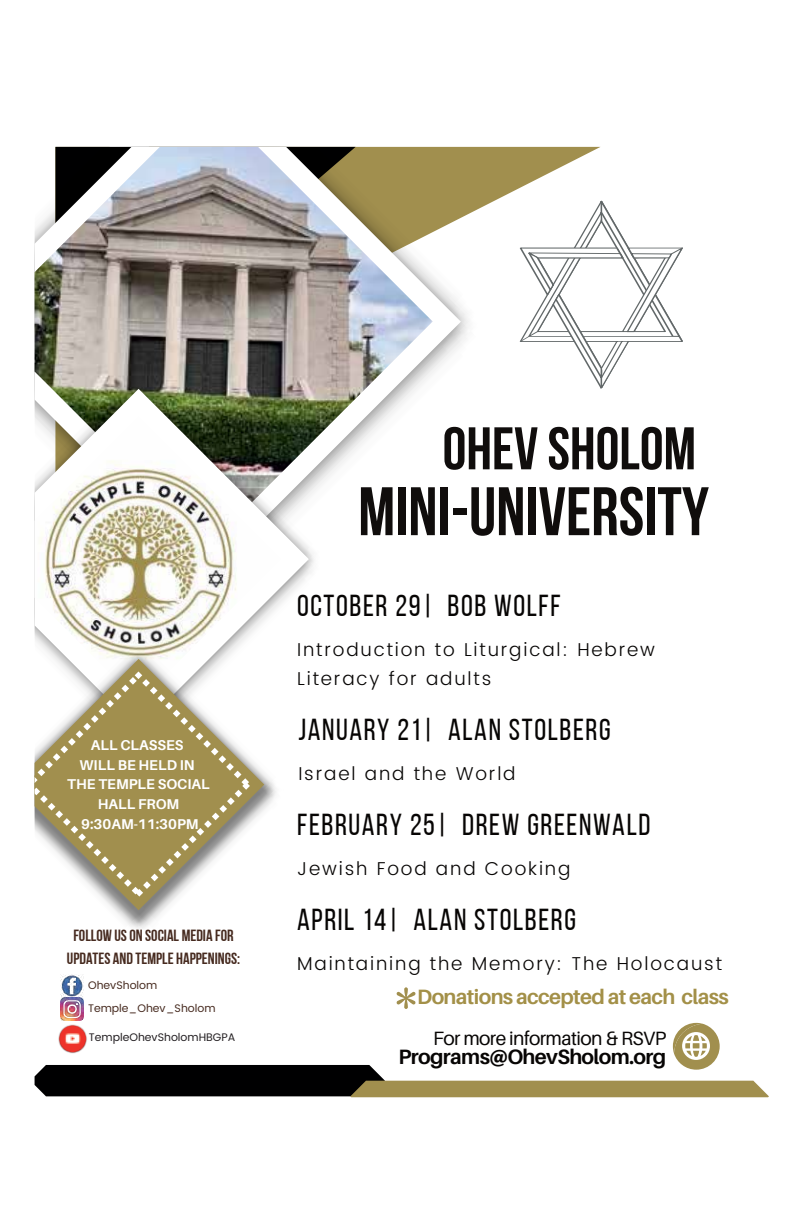
<style>
.page{position:relative;width:792px;height:1224px;background:#fff}
.page>*{position:absolute;margin:0;border:0;box-sizing:border-box;transform-origin:0 0}
.t1{font:68.4px "Bebas Neue Cyrillic";color:#100d0c}
.t2{font:60px "Bebas Neue Cyrillic";color:#100d0c}
.t3{font:30.2px "Bebas Neue";letter-spacing:.055em;color:#070504}
.t4{font:700 20.8px "Aileron";letter-spacing:-.03em;color:#a39048}
.t5{font:700 20.8px "Aileron";letter-spacing:-.03em;color:#070504}
.t6{font:19.2px "Aileron";letter-spacing:-.03em;color:#070504}
.t7{font:300 18.6px/28.8px "Poppins";letter-spacing:.1em;color:#070504}
.t8{font:16.2px/22.6px "Bebas Neue Cyrillic";color:#462a1f;text-align:center}
.t9{font:700 14.2px/19.8px "Aileron";color:#fff;text-align:center}
.t10{font:11px "Poppins";color:#462a1f}
.t11{font:11px "Poppins";color:#221e21}
</style>
<div class="page">
<svg style="left:507px;top:147px;width:93px;height:102px"></svg>
<img style="left:461px;top:147px;width:46px;height:197px">
<svg style="left:433px;top:147px;width:28px;height:225px"></svg>
<img style="left:35px;top:147px;width:398px;height:318px">
<img style="left:35px;top:360px;width:305px;height:213px">
<svg style="left:35px;top:389px;width:274px;height:214px"></svg>
<img style="left:35px;top:417px;width:246px;height:217px">
<img style="left:35px;top:634px;width:241px;height:295px">
<svg style="left:35px;top:659px;width:229px;height:251px"></svg>
<svg style="left:35px;top:672px;width:215px;height:225px;fill:#a18f4e"></svg>
<svg style="left:35px;top:1023px;width:734px;height:74px"></svg>
<img style="left:61px;top:975px;width:22px;height:45px">
<img style="left:54px;top:1020px;width:36px;height:36px">
<svg style="left:520px;top:201px;width:163px;height:188px"></svg>
<svg style="left:397px;top:987px;width:19px;height:22px"></svg>
<p class="t9" style="left:67px;top:735px;width:144px">ALL CLASSES<br>WILL BE HELD IN<br>THE TEMPLE SOCIAL<br>HALL FROM<br>9:30AM-11:30PM</p>
<p class="t8" style="left:67px;top:924px;width:175px">FOLLOW US ON SOCIAL MEDIA FOR<br>UPDATES AND TEMPLE HAPPENINGS:</p>
<p class="t10" style="left:88px;top:1000px;width:129px">Temple_Ohev_Sholom</p>
<p class="t10" style="left:88px;top:978px;width:71px">OhevSholom</p>
<h2 class="t2" style="left:443px;top:415px;width:255px">OHEV SHOLOM</h2>
<h1 class="t1" style="left:358px;top:474px;width:352px">MINI-UNIVERSITY</h1>
<h3 class="t3" style="left:297px;top:589px;width:265px">OCTOBER 29| BOB WOLFF</h3>
<p class="t7" style="left:297px;top:636px;width:359px">Introduction to Liturgical: Hebrew<br>Literacy for adults</p>
<h3 class="t3" style="left:298px;top:713px;width:314px">JANUARY 21| ALAN STOLBERG</h3>
<p class="t7" style="left:298px;top:760px;width:219px">Israel and the World</p>
<h3 class="t3" style="left:297px;top:808px;width:355px">FEBRUARY 25| DREW GREENWALD</h3>
<p class="t7" style="left:297px;top:855px;width:275px">Jewish Food and Cooking</p>
<h3 class="t3" style="left:297px;top:903px;width:280px">APRIL 14| ALAN STOLBERG</h3>
<p class="t7" style="left:297px;top:950px;width:426px">Maintaining the Memory: The Holocaust</p>
<p class="t4" style="left:417px;top:985px;width:313px">Donations accepted at each class</p>
<p class="t11" style="left:89px;top:1029px;width:148px">TempleOhevSholomHBGPA</p>
<p class="t6" style="left:433px;top:1027px;width:235px">For more information &amp; RSVP</p>
<p class="t5" style="left:399px;top:1046px;width:269px">Programs@OhevSholom.org</p>
</div>
